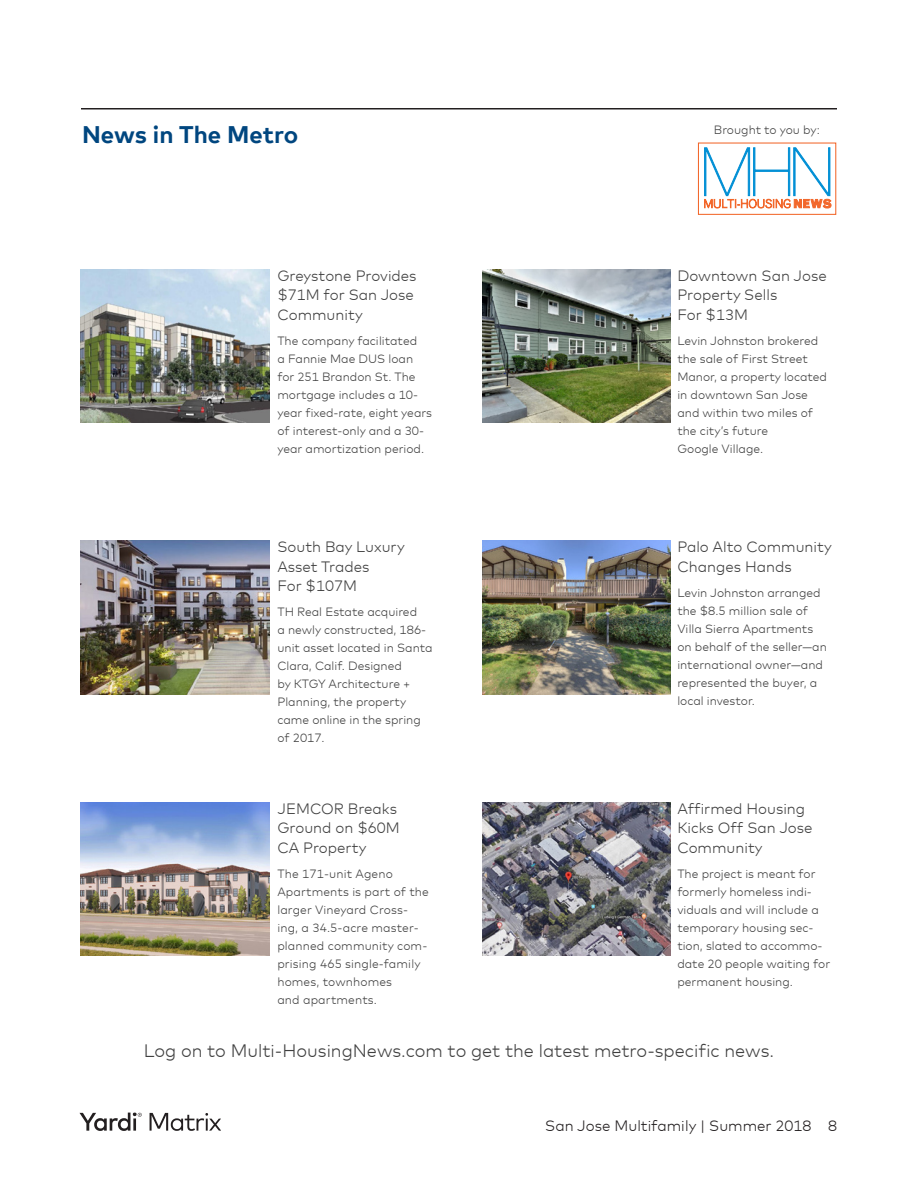
<style>
.page{position:relative;width:918px;height:1188px;background:#fff}
.page>*{position:absolute;margin:0;border:0;box-sizing:border-box;transform-origin:0 0}
.Matrix_SubHead{font:700 24px "Mark Offc Pro";color:#00467f}
.Matrix_News{font:300 18px "Mark Offc Pro";color:#3f3f3f}
.Matrix_News-2{font:300 15px/19.5px "Mark Offc Pro";color:#3f3f3f}
.t1{font:300 15px "Mark Offc Pro";color:#231f20}
.Matrix_News-3{font:300 12px/18px "Mark Offc Pro";color:#3f3f3f}
.Matrix_Body_Bullets{font:300 12px "Mark Offc Pro";color:#414141}
</style>
<div class="page">
<hr style="left:81px;top:108px;width:756px;height:2px;background:#231f20">
<svg style="left:80px;top:1112px;width:62px;height:19px"></svg>
<svg style="left:150px;top:1113px;width:71px;height:18px"></svg>
<div style="left:698px;top:143px;width:138px;height:72px;border:1px solid #f2672b"></div>
<svg style="left:704px;top:147px;width:128px;height:62px"></svg>
<img style="left:81px;top:269px;width:188px;height:154px">
<img style="left:81px;top:541px;width:188px;height:153px">
<img style="left:482px;top:269px;width:189px;height:154px">
<img style="left:81px;top:802px;width:188px;height:153px">
<img style="left:482px;top:802px;width:189px;height:153px">
<img style="left:482px;top:541px;width:189px;height:153px">
<p class="Matrix_SubHead" style="left:82px;top:116px;width:217px">News in The Metro</p>
<p class="Matrix_Body_Bullets" style="left:714px;top:120px;width:107px">Brought to you by:</p>
<p class="Matrix_News-2" style="left:277px;top:265px;width:141px">Greystone Provides $71M for San Jose<br>Community</p>
<p class="Matrix_News-3" style="left:277px;top:330px;width:156px">The company facilitated<br>a Fannie Mae DUS loan for 251 Brandon St. The mortgage includes a 10- year fixed-rate, eight years of interest-only and a 30- year amortization period.</p>
<p class="Matrix_News-2" style="left:277px;top:536px;width:129px">South Bay Luxury<br>Asset Trades<br>For $107M</p>
<p class="Matrix_News-3" style="left:277px;top:602px;width:157px">TH Real Estate acquired<br>a newly constructed, 186- unit asset located in Santa<br>Clara, Calif. Designed<br>by KTGY Architecture +<br>Planning, the property came online in the spring of 2017.</p>
<p class="Matrix_News-2" style="left:277px;top:798px;width:124px">JEMCOR Breaks<br>Ground on $60M<br>CA Property</p>
<p class="Matrix_News-3" style="left:277px;top:863px;width:153px">The 171-unit Ageno<br>Apartments is part of the larger Vineyard Cross&shy;ing, a 34.5-acre master&shy;planned community com&shy;prising 465 single-family homes, townhomes<br>and apartments.</p>
<p class="Matrix_News-2" style="left:677px;top:265px;width:151px">Downtown San Jose<br>Property Sells<br>For $13M</p>
<p class="Matrix_News-3" style="left:677px;top:330px;width:151px">Levin Johnston brokered the sale of First Street<br>Manor, a property located in downtown San Jose and within two miles of the city’s future<br>Google Village.</p>
<p class="Matrix_News-2" style="left:677px;top:536px;width:156px">Palo Alto Community<br>Changes Hands</p>
<p class="Matrix_News-3" style="left:677px;top:582px;width:151px">Levin Johnston arranged the $8.5 million sale of<br>Villa Sierra Apartments on behalf of the seller—an international owner—and represented the buyer, a local investor.</p>
<p class="Matrix_News-2" style="left:677px;top:798px;width:137px">Affirmed Housing<br>Kicks Off San Jose<br>Community</p>
<p class="Matrix_News-3" style="left:677px;top:863px;width:154px">The project is meant for formerly homeless indi&shy;viduals and will include a temporary housing sec&shy;tion, slated to accommo&shy;date 20 people waiting for permanent housing.</p>
<p class="Matrix_News" style="left:144px;top:1037px;width:632px">Log on to Multi-HousingNews.com to get the latest metro-specific news.</p>
<p class="t1" style="left:545px;top:1115px;width:293px">San Jose Multifamily | Summer 2018 8</p>
</div>
